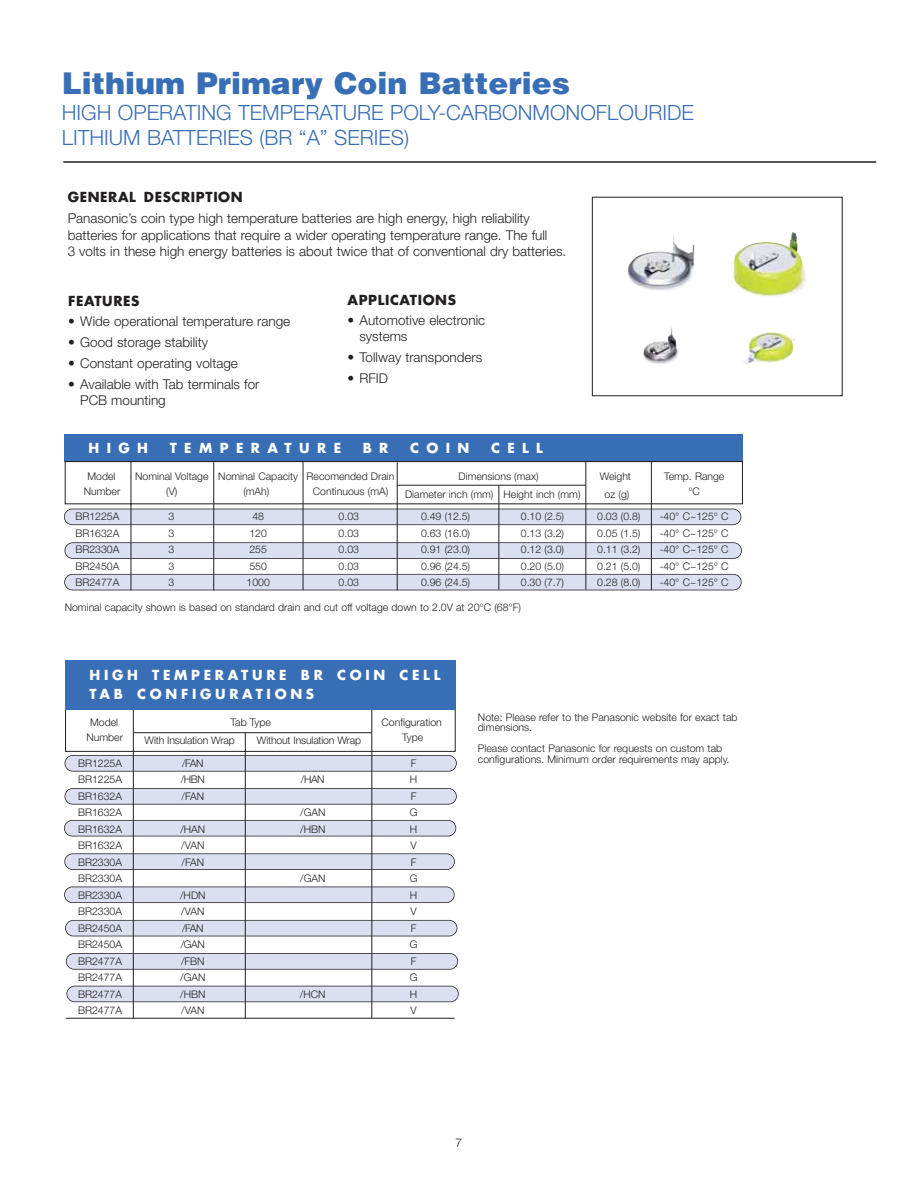
<style>
.page{position:relative;width:918px;height:1188px;background:#fff}
.page>*{position:absolute;margin:0;border:0;box-sizing:border-box;transform-origin:0 0}
.t1{font:900 30px "Helvetica";color:#386eb6}
.t2{font:300 21px/25.5px "Helvetica Neue";color:#386eb6}
.t3{font:300 13.5px/16.5px "Helvetica Neue";color:#231f20}
.t4{font:700 13.5px/19.5px "Futura";letter-spacing:.275em;color:#fff}
.t5{font:700 13.5px "Futura";letter-spacing:.045em;color:#231f20}
.t6{font:700 13.5px "Futura";letter-spacing:.55em;color:#fff}
.t7{font:300 12px "Helvetica Neue";color:#231f20}
.t8{font:300 10.5px/10.5px "Helvetica Neue";color:#231f20}
.s1{font-family:"Helvetica"}
</style>
<div class="page">
<svg style="left:65px;top:708px;width:391px;height:311px"></svg>
<hr style="left:134px;top:732px;width:238px;height:1px;background:#231f20">
<hr style="left:133px;top:709px;width:1px;height:309px;background:#231f20">
<hr style="left:66px;top:1018px;width:389px;height:1px;background:#231f20">
<div style="left:64px;top:434px;width:679px;height:27px;background:#386eb6"></div>
<hr style="left:63px;top:161px;width:813px;height:2px;background:#231f20">
<svg style="left:64px;top:461px;width:679px;height:130px"></svg>
<hr style="left:397px;top:485px;width:188px;height:1px;background:#231f20">
<img style="left:628px;top:232px;width:178px;height:132px">
<div style="left:592px;top:197px;width:251px;height:199px;border:1px solid #231f20"></div>
<hr style="left:498px;top:485px;width:1px;height:105px;background:#231f20">
<div style="left:66px;top:660px;width:390px;height:50px;background:#386eb6"></div>
<h1 class="t1" style="left:62px;top:72px;width:510px">Lithium Primary Coin Batteries</h1>
<h2 class="t2" style="left:62px;top:101px;width:634px">HIGH OPERATING TEMPERATURE POLY-CARBONMONOFLOURIDE<br>LITHIUM BATTERIES (BR “A” SERIES)</h2>
<p class="t5" style="left:68px;top:191px;width:177px">GENERAL DESCRIPTION</p>
<p class="t3" style="left:68px;top:212px;width:500px">Panasonic’s coin type high temperature batteries are high energy, high reliability batteries for applications that require a wider operating temperature range. The full<br>3 volts in these high energy batteries is about twice that of conventional dry batteries.</p>
<p class="t5" style="left:68px;top:295px;width:73px">FEATURES</p>
<p class="t3" style="left:68px;top:314px;width:224px"><span class="s1">•</span> Wide operational temperature range</p>
<p class="t3" style="left:68px;top:335px;width:141px"><span class="s1">•</span> Good storage stability</p>
<p class="t3" style="left:68px;top:356px;width:171px"><span class="s1">•</span> Constant operating voltage</p>
<p class="t3" style="left:80px;top:377px;width:181px;text-indent:-12px"><span class="s1">•</span> Available with Tab terminals for<br>PCB mounting</p>
<p class="t5" style="left:348px;top:294px;width:110px">APPLICATIONS</p>
<p class="t3" style="left:360px;top:313px;width:127px;text-indent:-12px"><span class="s1">•</span> Automotive electronic systems</p>
<p class="t3" style="left:348px;top:351px;width:136px"><span class="s1">•</span> Tollway transponders</p>
<p class="t3" style="left:348px;top:372px;width:42px"><span class="s1">•</span> RFID</p>
<p class="t4" style="left:88px;top:440px;width:61px">HIGH</p>
<p class="t6" style="left:170px;top:442px;width:173px">TEMPERATURE</p>
<p class="t4" style="left:363px;top:440px;width:27px">B R</p>
<p class="t4" style="left:410px;top:440px;width:61px">COIN</p>
<p class="t4" style="left:491px;top:440px;width:53px">CELL</p>
<p class="t8" style="left:87px;top:472px;width:30px">Model</p>
<p class="t8" style="left:135px;top:472px;width:261px">Nominal Voltage Nominal Capacity Recomended Drain</p>
<p class="t8" style="left:459px;top:472px;width:82px">Dimensions (max)</p>
<p class="t8" style="left:600px;top:472px;width:33px">Weight</p>
<p class="t8" style="left:664px;top:472px;width:62px">Temp. Range</p>
<p class="t8" style="left:84px;top:487px;width:38px">Number</p>
<p class="t8" style="left:166px;top:487px;width:13px">(V)</p>
<p class="t8" style="left:243px;top:487px;width:28px">(mAh)</p>
<p class="t8" style="left:313px;top:487px;width:77px">Continuous (mA)</p>
<p class="t8" style="left:405px;top:490px;width:177px">Diameter inch (mm) Height inch (mm)</p>
<p class="t8" style="left:605px;top:490px;width:26px">oz (g)</p>
<p class="t8" style="left:688px;top:487px;width:13px">°C</p>
<p class="t8" style="left:75px;top:512px;width:45px">BR1225A</p>
<p class="t8" style="left:168px;top:512px;width:7px">3</p>
<p class="t8" style="left:252px;top:512px;width:13px">48</p>
<p class="t8" style="left:339px;top:512px;width:22px">0.03</p>
<p class="t8" style="left:421px;top:512px;width:51px">0.49 (12.5)</p>
<p class="t8" style="left:521px;top:512px;width:45px">0.10 (2.5)</p>
<p class="t8" style="left:597px;top:512px;width:45px">0.03 (0.8)</p>
<p class="t8" style="left:660px;top:512px;width:70px">-40° C~125° C</p>
<p class="t8" style="left:75px;top:529px;width:45px">BR1632A</p>
<p class="t8" style="left:168px;top:529px;width:7px">3</p>
<p class="t8" style="left:249px;top:529px;width:19px">120</p>
<p class="t8" style="left:339px;top:529px;width:22px">0.03</p>
<p class="t8" style="left:421px;top:529px;width:51px">0.63 (16.0)</p>
<p class="t8" style="left:521px;top:529px;width:45px">0.13 (3.2)</p>
<p class="t8" style="left:597px;top:529px;width:45px">0.05 (1.5)</p>
<p class="t8" style="left:660px;top:529px;width:70px">-40° C~125° C</p>
<p class="t8" style="left:75px;top:545px;width:45px">BR2330A</p>
<p class="t8" style="left:168px;top:545px;width:7px">3</p>
<p class="t8" style="left:249px;top:545px;width:19px">255</p>
<p class="t8" style="left:339px;top:545px;width:22px">0.03</p>
<p class="t8" style="left:421px;top:545px;width:51px">0.91 (23.0)</p>
<p class="t8" style="left:521px;top:545px;width:45px">0.12 (3.0)</p>
<p class="t8" style="left:597px;top:545px;width:45px">0.11 (3.2)</p>
<p class="t8" style="left:660px;top:545px;width:70px">-40° C~125° C</p>
<p class="t8" style="left:75px;top:562px;width:45px">BR2450A</p>
<p class="t8" style="left:168px;top:562px;width:7px">3</p>
<p class="t8" style="left:249px;top:562px;width:19px">550</p>
<p class="t8" style="left:339px;top:562px;width:22px">0.03</p>
<p class="t8" style="left:421px;top:562px;width:51px">0.96 (24.5)</p>
<p class="t8" style="left:521px;top:562px;width:45px">0.20 (5.0)</p>
<p class="t8" style="left:597px;top:562px;width:45px">0.21 (5.0)</p>
<p class="t8" style="left:660px;top:562px;width:70px">-40° C~125° C</p>
<p class="t8" style="left:75px;top:578px;width:45px">BR2477A</p>
<p class="t8" style="left:168px;top:578px;width:7px">3</p>
<p class="t8" style="left:247px;top:578px;width:25px">1000</p>
<p class="t8" style="left:339px;top:578px;width:22px">0.03</p>
<p class="t8" style="left:421px;top:578px;width:51px">0.96 (24.5)</p>
<p class="t8" style="left:521px;top:578px;width:45px">0.30 (7.7)</p>
<p class="t8" style="left:597px;top:578px;width:45px">0.28 (8.0)</p>
<p class="t8" style="left:660px;top:578px;width:70px">-40° C~125° C</p>
<p class="t8" style="left:65px;top:603px;width:458px">Nominal capacity shown is based on standard drain and cut off voltage down to 2.0V at 20°C (68°F)</p>
<p class="t4" style="left:90px;top:666px;width:352px">HIGH TEMPERATURE BR COIN CELL<br>TAB CONFIGURATIONS</p>
<p class="t8" style="left:90px;top:718px;width:30px">Model</p>
<p class="t8" style="left:231px;top:718px;width:42px">Tab Type</p>
<p class="t8" style="left:382px;top:718px;width:62px">Configuration</p>
<p class="t8" style="left:87px;top:733px;width:38px">Number</p>
<p class="t8" style="left:145px;top:736px;width:92px">With Insulation Wrap</p>
<p class="t8" style="left:257px;top:736px;width:106px">Without Insulation Wrap</p>
<p class="t8" style="left:402px;top:733px;width:23px">Type</p>
<p class="t8" style="left:78px;top:759px;width:45px">BR1225A</p>
<p class="t8" style="left:182px;top:759px;width:23px">/FAN</p>
<p class="t8" style="left:411px;top:759px;width:7px">F</p>
<p class="t8" style="left:78px;top:775px;width:45px">BR1225A</p>
<p class="t8" style="left:181px;top:775px;width:26px">/HBN</p>
<p class="t8" style="left:301px;top:775px;width:25px">/HAN</p>
<p class="t8" style="left:410px;top:775px;width:9px">H</p>
<p class="t8" style="left:78px;top:792px;width:45px">BR1632A</p>
<p class="t8" style="left:182px;top:792px;width:24px">/FAN</p>
<p class="t8" style="left:411px;top:792px;width:7px">F</p>
<p class="t8" style="left:78px;top:808px;width:45px">BR1632A</p>
<p class="t8" style="left:300px;top:808px;width:27px">/GAN</p>
<p class="t8" style="left:410px;top:808px;width:9px">G</p>
<p class="t8" style="left:78px;top:825px;width:45px">BR1632A</p>
<p class="t8" style="left:180px;top:825px;width:26px">/HAN</p>
<p class="t8" style="left:300px;top:825px;width:27px">/HBN</p>
<p class="t8" style="left:410px;top:825px;width:9px">H</p>
<p class="t8" style="left:78px;top:841px;width:45px">BR1632A</p>
<p class="t8" style="left:181px;top:841px;width:25px">/VAN</p>
<p class="t8" style="left:411px;top:841px;width:8px">V</p>
<p class="t8" style="left:78px;top:858px;width:45px">BR2330A</p>
<p class="t8" style="left:182px;top:858px;width:24px">/FAN</p>
<p class="t8" style="left:411px;top:858px;width:7px">F</p>
<p class="t8" style="left:78px;top:874px;width:45px">BR2330A</p>
<p class="t8" style="left:300px;top:874px;width:27px">/GAN</p>
<p class="t8" style="left:410px;top:874px;width:9px">G</p>
<p class="t8" style="left:78px;top:891px;width:45px">BR2330A</p>
<p class="t8" style="left:180px;top:891px;width:27px">/HDN</p>
<p class="t8" style="left:410px;top:891px;width:9px">H</p>
<p class="t8" style="left:78px;top:907px;width:45px">BR2330A</p>
<p class="t8" style="left:181px;top:907px;width:25px">/VAN</p>
<p class="t8" style="left:411px;top:907px;width:8px">V</p>
<p class="t8" style="left:78px;top:924px;width:45px">BR2450A</p>
<p class="t8" style="left:182px;top:924px;width:23px">/FAN</p>
<p class="t8" style="left:411px;top:924px;width:7px">F</p>
<p class="t8" style="left:78px;top:940px;width:45px">BR2450A</p>
<p class="t8" style="left:181px;top:940px;width:26px">/GAN</p>
<p class="t8" style="left:410px;top:940px;width:9px">G</p>
<p class="t8" style="left:78px;top:957px;width:45px">BR2477A</p>
<p class="t8" style="left:181px;top:957px;width:25px">/FBN</p>
<p class="t8" style="left:411px;top:957px;width:7px">F</p>
<p class="t8" style="left:78px;top:973px;width:45px">BR2477A</p>
<p class="t8" style="left:180px;top:973px;width:27px">/GAN</p>
<p class="t8" style="left:410px;top:973px;width:9px">G</p>
<p class="t8" style="left:78px;top:990px;width:45px">BR2477A</p>
<p class="t8" style="left:180px;top:990px;width:27px">/HBN</p>
<p class="t8" style="left:300px;top:990px;width:27px">/HCN</p>
<p class="t8" style="left:410px;top:990px;width:9px">H</p>
<p class="t8" style="left:78px;top:1006px;width:45px">BR2477A</p>
<p class="t8" style="left:181px;top:1006px;width:25px">/VAN</p>
<p class="t8" style="left:411px;top:1006px;width:8px">V</p>
<p class="t8" style="left:478px;top:713px;width:261px">Note: Please refer to the Panasonic website for exact tab dimensions.</p>
<p class="t8" style="left:478px;top:744px;width:253px">Please contact Panasonic for requests on custom tab configurations. Minimum order requirements may apply.</p>
<p class="t7" style="left:456px;top:1139px;width:8px">7</p>
</div>
